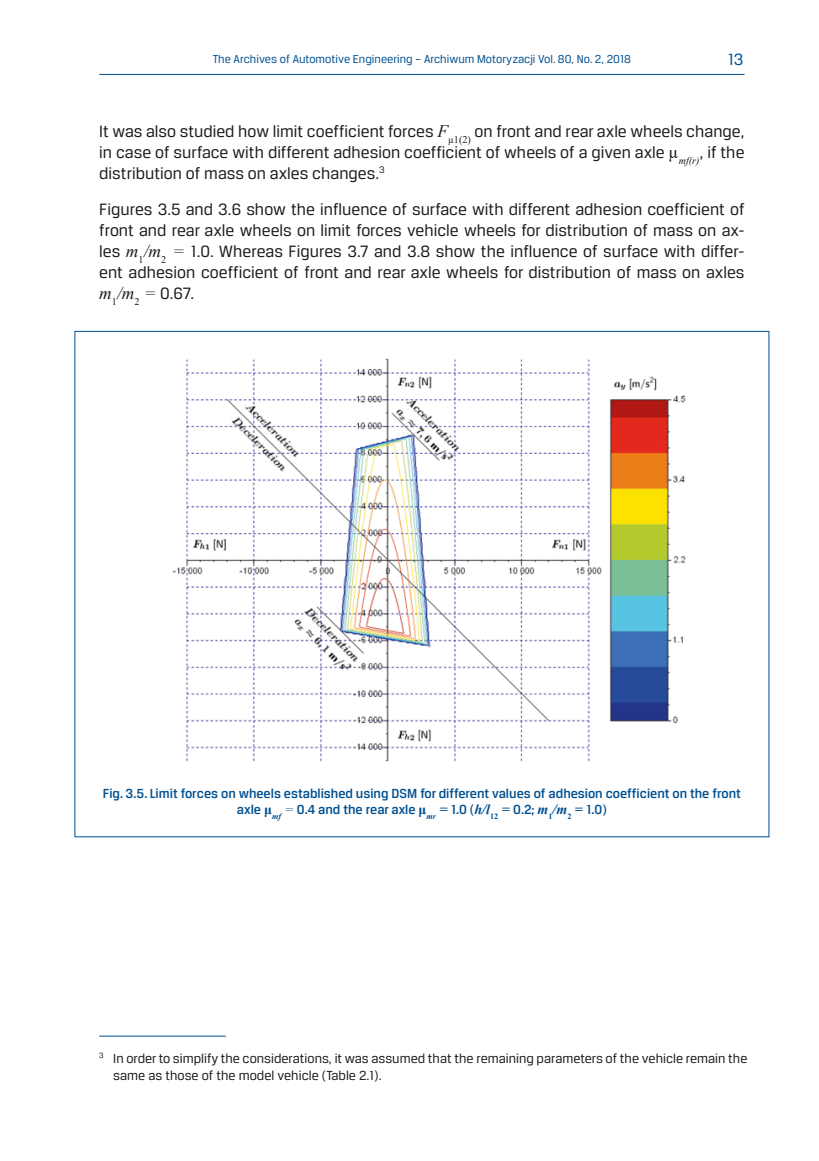
<style>
.page{position:relative;width:819px;height:1161px;background:#fff}
.page>*{position:absolute;margin:0;border:0;box-sizing:border-box;transform-origin:0 0}
.podst_ang{font:17.5px/21px "Breuer Text";color:#1c1c1a;text-align:justify}
.t1{font:17.5px "Breuer Text";color:#005091}
.podpisy_ilustracji_a{font:500 14px/16.8px "Breuer Text";color:#005091;text-align:center}
.podst_ang-2{font:14px/16.8px "Breuer Text";color:#1c1c1a}
.t2{font:12.25px "Breuer Text";color:#005091}
.s1{font-family:"Times New Roman";font-style:italic}
.s2{font-family:"Times New Roman"}
.s3{font-family:"Times New Roman";font-weight:700}
.s4{font-family:"Times New Roman";font-weight:400;font-style:italic}
.s5{font-family:"Times New Roman";font-weight:700;font-style:italic}
</style>
<div class="page">
<hr style="left:99px;top:74px;width:645px;height:1px;background:#005091">
<img style="left:173px;top:358px;width:513px;height:404px">
<hr style="left:99px;top:1036px;width:127px;height:1px;background:#005091">
<p class="t2" style="left:213px;top:52px;width:419px">The Archives of Automotive Engineering – Archiwum Motoryzacji Vol. 80, No. 2, 2018</p>
<p class="t1" style="left:728px;top:50px;width:17px">13</p>
<p class="podst_ang" style="left:99px;top:121px;width:646px">It was also studied how limit coefficient forces <span class="s1">F</span><sub>µ1(2)</sub> on front and rear axle wheels change, in case of surface with different adhesion coefficient of wheels of a given axle <span class="s2">µ</span><sub>mf(r)</sub>, if the distribution of mass on axles changes.<sup>3</sup></p>
<p class="podst_ang" style="left:99px;top:199px;width:646px">Figures 3.5 and 3.6 show the influence of surface with different adhesion coefficient of front and rear axle wheels on limit forces vehicle wheels for distribution of mass on ax&shy;les <span class="s1">m</span><sub>1</sub><span class="s1">/m</span><sub>2</sub> <span class="s1">=</span> 1.0. Whereas Figures 3.7 and 3.8 show the influence of surface with differ&shy;ent adhesion coefficient of front and rear axle wheels for distribution of mass on axles <span class="s1">m</span><sub>1</sub><span class="s1">/m</span><sub>2</sub> <span class="s1">=</span> 0.67.</p>
<p class="podpisy_ilustracji_a" style="left:103px;top:784px;width:639px">Fig. 3.5. Limit forces on wheels established using DSM for different values of adhesion coefficient on the front axle <span class="s3">μ</span><sub>mf</sub> <span class="s4">=</span> 0.4 and the rear axle <span class="s3">μ</span><sub>mr</sub> <span class="s5">=</span> 1.0 (<span class="s5">h/l</span><sub>12</sub> <span class="s5">=</span> 0.2; <span class="s5">m</span><sub>1</sub><span class="s5">/m</span><sub>2</sub> <span class="s5">=</span> 1.0)</p>
<p class="podst_ang-2" style="left:113px;top:1049px;width:635px;text-indent:-14px"><sup>3</sup> In order to simplify the considerations, it was assumed that the remaining parameters of the vehicle remain the same as those of the model vehicle (Table 2.1).</p>
</div>
